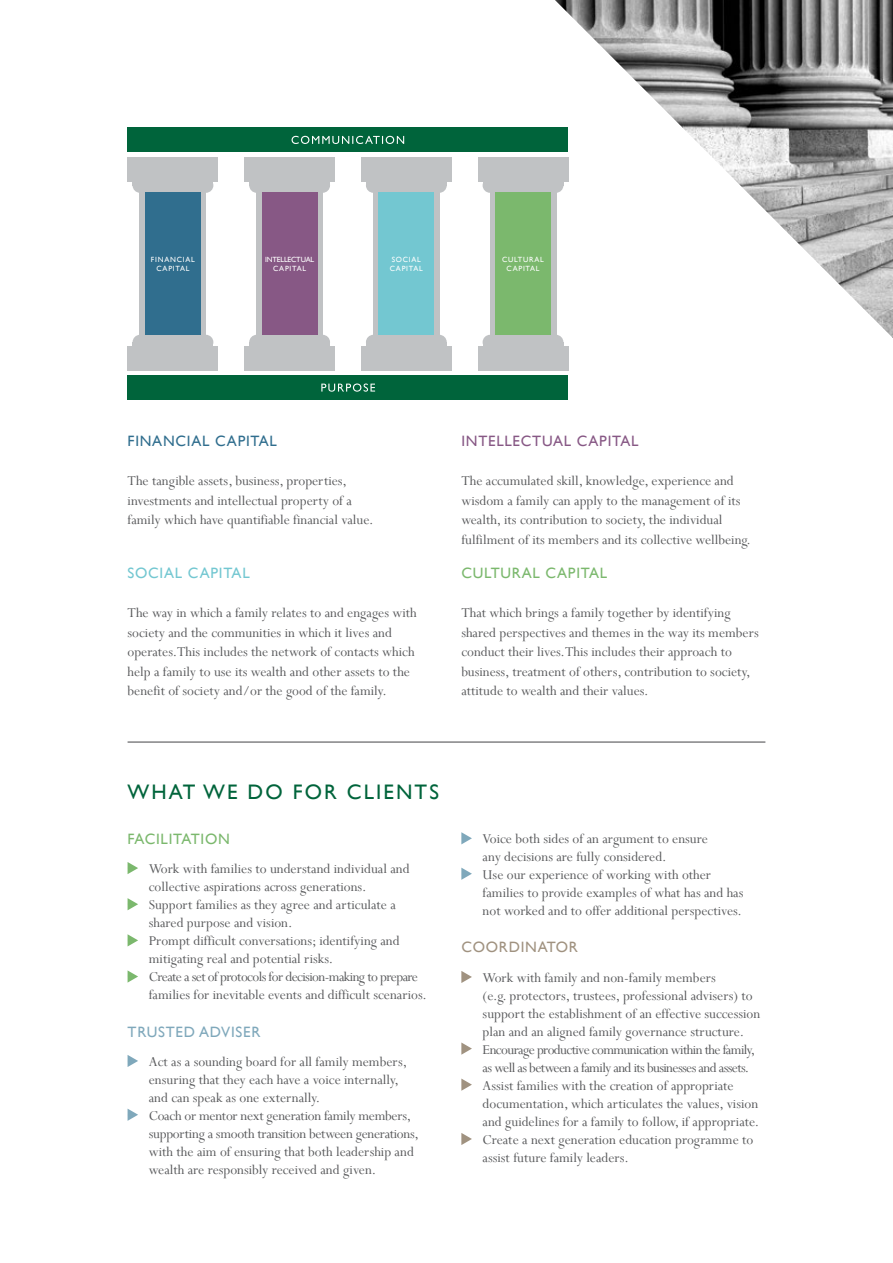
<style>
.page{position:relative;width:893px;height:1263px;background:#fff}
.page>*{position:absolute;margin:0;border:0;box-sizing:border-box;transform-origin:0 0}
.t1{font:21px "Gill Sans";letter-spacing:.1em;color:#00643b}
.t2{font:15px/18px "Perpetua";color:#58595b}
.t3{font:15px/18px "Perpetua";letter-spacing:-.02em;color:#58595b}
.t4{font:15px/18px "Perpetua";letter-spacing:-.04em;color:#58595b}
.t5{font:15px "Gill Sans";letter-spacing:.05em;color:#7bb86d}
.t6{font:15px "Gill Sans";letter-spacing:.05em;color:#875885}
.t7{font:15px "Gill Sans";letter-spacing:.05em;color:#306e8e}
.t8{font:15px "Gill Sans";letter-spacing:.05em;color:#7fa8bb}
.t9{font:15px "Gill Sans";letter-spacing:.05em;color:#73c7d1}
.t10{font:15px "Gill Sans";letter-spacing:.05em;color:#a09280}
.t11{font:7.5px/9px "Gill Sans";letter-spacing:.1em;color:#fff;text-align:center}
.t12{font:7.5px/9px "Gill Sans";letter-spacing:-.02em;color:#fff;text-align:center}
</style>
<div class="page">
<img style="left:555px;top:0;width:338px;height:338px">
<div style="left:128px;top:375px;width:440px;height:25px;background:#00643b"></div>
<svg style="left:321px;top:383px;width:54px;height:9px"></svg>
<div style="left:128px;top:128px;width:440px;height:24px;background:#00643b"></div>
<svg style="left:292px;top:136px;width:112px;height:8px"></svg>
<div style="left:140px;top:164px;width:66px;height:199px;background:#c0c2c4"></div>
<div style="left:133px;top:178px;width:14px;height:15px;background:#c0c2c4;border-radius:50%"></div>
<div style="left:199px;top:178px;width:14px;height:15px;background:#c0c2c4;border-radius:50%"></div>
<div style="left:128px;top:157px;width:90px;height:25px;background:#c0c2c4"></div>
<div style="left:133px;top:163px;width:80px;height:22px;background:#c0c2c4"></div>
<div style="left:249px;top:178px;width:15px;height:15px;background:#c0c2c4;border-radius:50%"></div>
<div style="left:315px;top:178px;width:15px;height:15px;background:#c0c2c4;border-radius:50%"></div>
<div style="left:244px;top:157px;width:91px;height:25px;background:#c0c2c4"></div>
<div style="left:249px;top:163px;width:81px;height:22px;background:#c0c2c4"></div>
<div style="left:483px;top:178px;width:14px;height:15px;background:#c0c2c4;border-radius:50%"></div>
<div style="left:549px;top:178px;width:14px;height:15px;background:#c0c2c4;border-radius:50%"></div>
<div style="left:478px;top:157px;width:90px;height:25px;background:#c0c2c4"></div>
<div style="left:483px;top:163px;width:80px;height:22px;background:#c0c2c4"></div>
<div style="left:366px;top:178px;width:15px;height:15px;background:#c0c2c4;border-radius:50%"></div>
<div style="left:432px;top:178px;width:15px;height:15px;background:#c0c2c4;border-radius:50%"></div>
<div style="left:361px;top:157px;width:91px;height:25px;background:#c0c2c4"></div>
<div style="left:366px;top:163px;width:81px;height:22px;background:#c0c2c4"></div>
<div style="left:199px;top:335px;width:14px;height:15px;background:#c0c2c4;border-radius:50%"></div>
<div style="left:133px;top:335px;width:14px;height:15px;background:#c0c2c4;border-radius:50%"></div>
<div style="left:128px;top:346px;width:90px;height:25px;background:#c0c2c4"></div>
<div style="left:133px;top:342px;width:80px;height:22px;background:#c0c2c4"></div>
<div style="left:315px;top:335px;width:15px;height:15px;background:#c0c2c4;border-radius:50%"></div>
<div style="left:249px;top:335px;width:15px;height:15px;background:#c0c2c4;border-radius:50%"></div>
<div style="left:244px;top:346px;width:91px;height:25px;background:#c0c2c4"></div>
<div style="left:249px;top:342px;width:81px;height:22px;background:#c0c2c4"></div>
<div style="left:549px;top:335px;width:14px;height:15px;background:#c0c2c4;border-radius:50%"></div>
<div style="left:483px;top:335px;width:14px;height:15px;background:#c0c2c4;border-radius:50%"></div>
<div style="left:478px;top:346px;width:90px;height:25px;background:#c0c2c4"></div>
<div style="left:483px;top:342px;width:80px;height:22px;background:#c0c2c4"></div>
<div style="left:432px;top:335px;width:15px;height:15px;background:#c0c2c4;border-radius:50%"></div>
<div style="left:366px;top:335px;width:15px;height:15px;background:#c0c2c4;border-radius:50%"></div>
<div style="left:361px;top:346px;width:91px;height:25px;background:#c0c2c4"></div>
<div style="left:366px;top:342px;width:81px;height:22px;background:#c0c2c4"></div>
<div style="left:257px;top:164px;width:66px;height:199px;background:#c0c2c4"></div>
<div style="left:373px;top:164px;width:66px;height:199px;background:#c0c2c4"></div>
<div style="left:490px;top:164px;width:66px;height:199px;background:#c0c2c4"></div>
<div style="left:145px;top:193px;width:56px;height:142px;background:#306e8e"></div>
<div style="left:262px;top:193px;width:55px;height:142px;background:#875885"></div>
<div style="left:379px;top:193px;width:55px;height:142px;background:#73c7d1"></div>
<div style="left:495px;top:193px;width:56px;height:142px;background:#7bb86d"></div>
<hr style="left:128px;top:741px;width:637px;height:2px;background:#58595b">
<svg style="left:461px;top:971px;width:11px;height:12px"></svg>
<svg style="left:461px;top:1042px;width:11px;height:13px"></svg>
<svg style="left:461px;top:1078px;width:11px;height:13px"></svg>
<svg style="left:461px;top:1133px;width:11px;height:12px"></svg>
<svg style="left:128px;top:1055px;width:10px;height:12px"></svg>
<svg style="left:461px;top:832px;width:11px;height:12px"></svg>
<svg style="left:461px;top:868px;width:11px;height:12px"></svg>
<svg style="left:128px;top:862px;width:10px;height:12px"></svg>
<svg style="left:128px;top:970px;width:10px;height:13px"></svg>
<svg style="left:128px;top:934px;width:10px;height:12px"></svg>
<svg style="left:128px;top:898px;width:10px;height:12px"></svg>
<svg style="left:128px;top:1109px;width:10px;height:12px"></svg>
<p class="t11" style="left:151px;top:254px;width:45px">FINANCIAL<br>CAPITAL</p>
<p class="t11" style="left:390px;top:254px;width:35px;text-align:left">SOCIAL<br>CAPITAL</p>
<p class="t12" style="left:265px;top:254px;width:51px">INTELLECTUAL<br>CAPITAL</p>
<p class="t11" style="left:502px;top:254px;width:43px">CULTURAL<br>CAPITAL</p>
<p class="t7" style="left:128px;top:432px;width:151px">FINANCIAL CAPITAL</p>
<p class="t2" style="left:128px;top:471px;width:247px;line-height:19.5px">The tangible assets, business, properties, investments and intellectual property of a family which have quantifiable financial value.</p>
<p class="t9" style="left:128px;top:564px;width:124px">SOCIAL CAPITAL</p>
<p class="t2" style="left:128px;top:603px;width:291px;line-height:19.5px">The way in which a family relates to and engages with society and the communities in which it lives and operates.This includes the network of contacts which help a family to use its wealth and other assets to the benefit of society and/or the good of the family.</p>
<p class="t6" style="left:461px;top:432px;width:179px">INTELLECTUAL CAPITAL</p>
<p class="t2" style="left:461px;top:471px;width:291px;line-height:19.5px">The accumulated skill, knowledge, experience and wisdom a family can apply to the management of its wealth, its contribution to society, the individual fulfilment of its members and its collective wellbeing.</p>
<p class="t5" style="left:461px;top:564px;width:147px">CULTURAL CAPITAL</p>
<p class="t2" style="left:461px;top:603px;width:299px;line-height:19.5px">That which brings a family together by identifying shared perspectives and themes in the way its members conduct their lives.This includes their approach to business, treatment of others, contribution to society, attitude to wealth and their values.</p>
<h1 class="t1" style="left:128px;top:780px;width:313px">WHAT WE DO FOR CLIENTS</h1>
<p class="t5" style="left:128px;top:830px;width:104px">FACILITATION</p>
<p class="t2" style="left:149px;top:859px;width:262px;text-indent:-21px">• Work with families to understand individual and collective aspirations across generations.</p>
<p class="t2" style="left:149px;top:895px;width:248px;text-indent:-21px">• Support families as they agree and articulate a shared purpose and vision.</p>
<p class="t2" style="left:149px;top:931px;width:252px;text-indent:-21px">• Prompt difficult conversations; identifying and mitigating real and potential risks.</p>
<p class="t2" style="left:149px;top:967px;width:280px;text-indent:-21px">• Create a set of protocols for decision-making to prepare families for inevitable events and difficult scenarios.</p>
<p class="t8" style="left:128px;top:1023px;width:134px">TRUSTED ADVISER</p>
<p class="t2" style="left:149px;top:1052px;width:260px;text-indent:-21px">• Act as a sounding board for all family members, ensuring that they each have a voice internally, and can speak as one externally.</p>
<p class="t3" style="left:149px;top:1106px;width:272px;text-indent:-21px">• Coach or mentor next generation family members, supporting a smooth transition between generations, with the aim of ensuring that both leadership and wealth are responsibly received and given.</p>
<p class="t2" style="left:483px;top:829px;width:227px;text-indent:-21px">• Voice both sides of an argument to ensure any decisions are fully considered.</p>
<p class="t2" style="left:483px;top:865px;width:262px;text-indent:-21px">• Use our experience of working with other families to provide examples of what has and has not worked and to offer additional perspectives.</p>
<p class="t10" style="left:461px;top:938px;width:118px">COORDINATOR</p>
<p class="t2" style="left:483px;top:968px;width:279px;text-indent:-21px">• Work with family and non-family members<br>(e.g. protectors, trustees, professional advisers) to support the establishment of an effective succession plan and an aligned family governance structure.</p>
<p class="t4" style="left:483px;top:1040px;width:274px;text-indent:-21px">• Encourage productive communication within the family, as well as between a family and its businesses and assets.</p>
<p class="t2" style="left:483px;top:1076px;width:278px;text-indent:-21px">• Assist families with the creation of appropriate documentation, which articulates the values, vision and guidelines for a family to follow, if appropriate.</p>
<p class="t2" style="left:483px;top:1130px;width:272px;text-indent:-21px">• Create a next generation education programme to assist future family leaders.</p>
</div>
